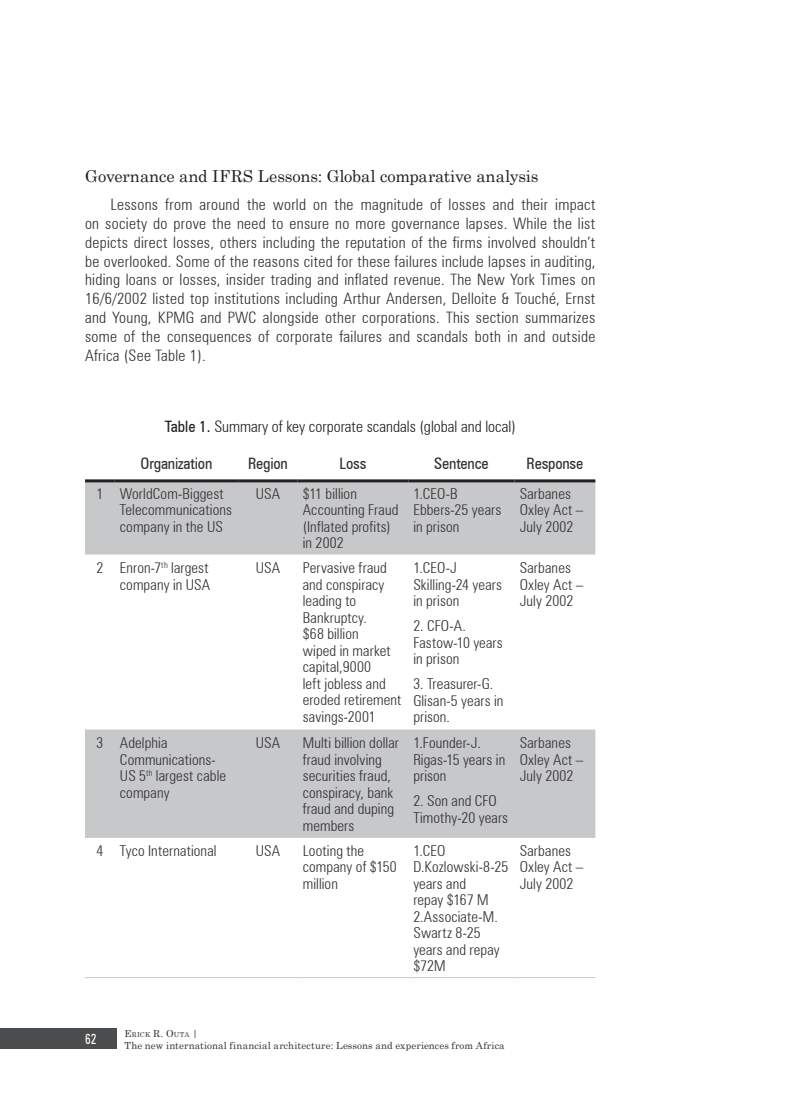
<style>
.page{position:relative;width:808px;height:1106px;background:#fff}
.page>*{position:absolute;margin:0;border:0;box-sizing:border-box;transform-origin:0 0}
.t1{font:16.5px "Century Schoolbook";letter-spacing:-.005em;color:#231f20}
.t2{font:300 condensed 15.75px/18.9px "Zurich BT";letter-spacing:.02em;color:#312f30;text-align:justify}
.t3{font:300 condensed 15.75px "Zurich BT";color:#231f20}
.t4{font:condensed 15.75px "Zurich BT";letter-spacing:-.01em;color:#312f30}
.t5{font:300 condensed 15px/16.5px "Zurich BT";letter-spacing:.005em;color:#312f30}
.t6{font:condensed 14.25px "Zurich BT";color:#fff;scale:.84 1}
.t7{font:9.75px "Century Schoolbook";letter-spacing:.015em;color:#312f30}
.t8{font:6.9px "Century Schoolbook";letter-spacing:.03em;color:#312f30}
.s1{font-weight:400}
.s2{font-size:9.75px}
</style>
<div class="page">
<div style="left:0;top:1028px;width:117px;height:20px;background:#4b4c4d"></div>
<svg style="left:85px;top:482px;width:510px;height:356px;fill:#c9cacc"></svg>
<hr style="left:85px;top:479px;width:30px;height:3px;background:#231f20">
<hr style="left:115px;top:479px;width:123px;height:3px;background:#231f20">
<hr style="left:238px;top:479px;width:60px;height:3px;background:#231f20">
<hr style="left:298px;top:479px;width:110px;height:3px;background:#231f20">
<hr style="left:408px;top:479px;width:106px;height:3px;background:#231f20">
<hr style="left:514px;top:479px;width:81px;height:3px;background:#231f20">
<hr style="left:85px;top:977px;width:30px;height:1px;background:#c7c8ca">
<hr style="left:115px;top:977px;width:123px;height:1px;background:#c7c8ca">
<hr style="left:238px;top:977px;width:60px;height:1px;background:#c7c8ca">
<hr style="left:298px;top:977px;width:110px;height:1px;background:#c7c8ca">
<hr style="left:408px;top:977px;width:106px;height:1px;background:#c7c8ca">
<hr style="left:514px;top:977px;width:81px;height:1px;background:#c7c8ca">
<p class="t1" style="left:85px;top:162px;width:455px">Governance and IFRS Lessons: Global comparative analysis</p>
<p class="t2" style="left:85px;top:195px;width:512px;text-indent:26px">Lessons from around the world on the magnitude of losses and their impact on society do prove the need to ensure no more governance lapses. While the list depicts direct losses, others including the reputation of the firms involved shouldn’t be overlooked. Some of the reasons cited for these failures include lapses in auditing, hiding loans or losses, insider trading and inflated revenue. The New York Times on 16/6/2002 listed top institutions including Arthur Andersen, Delloite &amp; Touché, Ernst and Young, KPMG and PWC alongside other corporations. This section summarizes some of the consequences of corporate failures and scandals both in and outside Africa (See Table 1).</p>
<p class="t3" style="left:165px;top:417px;width:352px"><span class="s1">Table 1.</span> Summary of key corporate scandals (global and local)</p>
<p class="t4" style="left:141px;top:454px;width:73px">Organization</p>
<p class="t4" style="left:248px;top:454px;width:41px">Region</p>
<p class="t4" style="left:339px;top:454px;width:29px">Loss</p>
<p class="t4" style="left:434px;top:454px;width:56px">Sentence</p>
<p class="t4" style="left:527px;top:454px;width:58px">Response</p>
<p class="t5" style="left:120px;top:485px;width:113px;text-indent:-23px">1 WorldCom-Biggest<br>Telecommunications company in the US</p>
<p class="t5" style="left:256px;top:485px;width:26px">USA</p>
<p class="t5" style="left:303px;top:485px;width:97px">$11 billion<br>Accounting Fraud (Inflated profits) in 2002</p>
<p class="t5" style="left:413px;top:485px;width:90px">1.CEO-B<br>Ebbers-25 years in prison</p>
<p class="t5" style="left:520px;top:485px;width:65px">Sarbanes<br>Oxley Act –<br>July 2002</p>
<p class="t5" style="left:96px;top:559px;width:115px;text-align:right">2 Enron-7<sup>th</sup> largest company in USA</p>
<p class="t5" style="left:256px;top:559px;width:26px">USA</p>
<p class="t5" style="left:303px;top:559px;width:100px">Pervasive fraud and conspiracy leading to<br>Bankruptcy.<br>$68 billion<br>wiped in market capital,9000<br>left jobless and eroded retirement savings-2001</p>
<p class="t5" style="left:413px;top:559px;width:90px">1.CEO-J<br>Skilling-24 years in prison</p>
<p class="t5" style="left:520px;top:559px;width:65px">Sarbanes<br>Oxley Act –<br>July 2002</p>
<p class="t5" style="left:413px;top:617px;width:91px">2. CFO-A.<br>Fastow-10 years in prison</p>
<p class="t5" style="left:413px;top:675px;width:92px">3. Treasurer-G.<br>Glisan-5 years in prison.</p>
<p class="t5" style="left:120px;top:734px;width:108px;text-indent:-23px">3 Adelphia<br>Communications-<br>US 5<sup>th</sup> largest cable company</p>
<p class="t5" style="left:256px;top:734px;width:26px">USA</p>
<p class="t5" style="left:303px;top:734px;width:98px">Multi billion dollar fraud involving securities fraud, conspiracy, bank fraud and duping members</p>
<p class="t5" style="left:413px;top:734px;width:93px">1.Founder-J.<br>Rigas-15 years in prison</p>
<p class="t5" style="left:413px;top:792px;width:96px">2. Son and CFO<br>Timothy-20 years</p>
<p class="t5" style="left:520px;top:734px;width:65px">Sarbanes<br>Oxley Act –<br>July 2002</p>
<p class="t5" style="left:96px;top:842px;width:122px">4 Tyco International</p>
<p class="t5" style="left:256px;top:842px;width:26px">USA</p>
<p class="t5" style="left:303px;top:842px;width:95px">Looting the company of $150 million</p>
<p class="t5" style="left:413px;top:842px;width:96px">1.CEO<br>D.Kozlowski-8-25 years and<br>repay $167 M<br>2.Associate-M.<br>Swartz 8-25 years and repay $72M</p>
<p class="t5" style="left:520px;top:842px;width:65px">Sarbanes<br>Oxley Act –<br>July 2002</p>
<p class="t6" style="left:85px;top:1030px;width:15px">62</p>
<p class="t8" style="left:125px;top:1028px;width:75px"><span class="s2">E</span>RICK <span class="s2">R. O</span>UTA <span class="s2">|</span></p>
<p class="t7" style="left:125px;top:1037px;width:382px">The new international financial architecture: Lessons and experiences from Africa</p>
</div>
